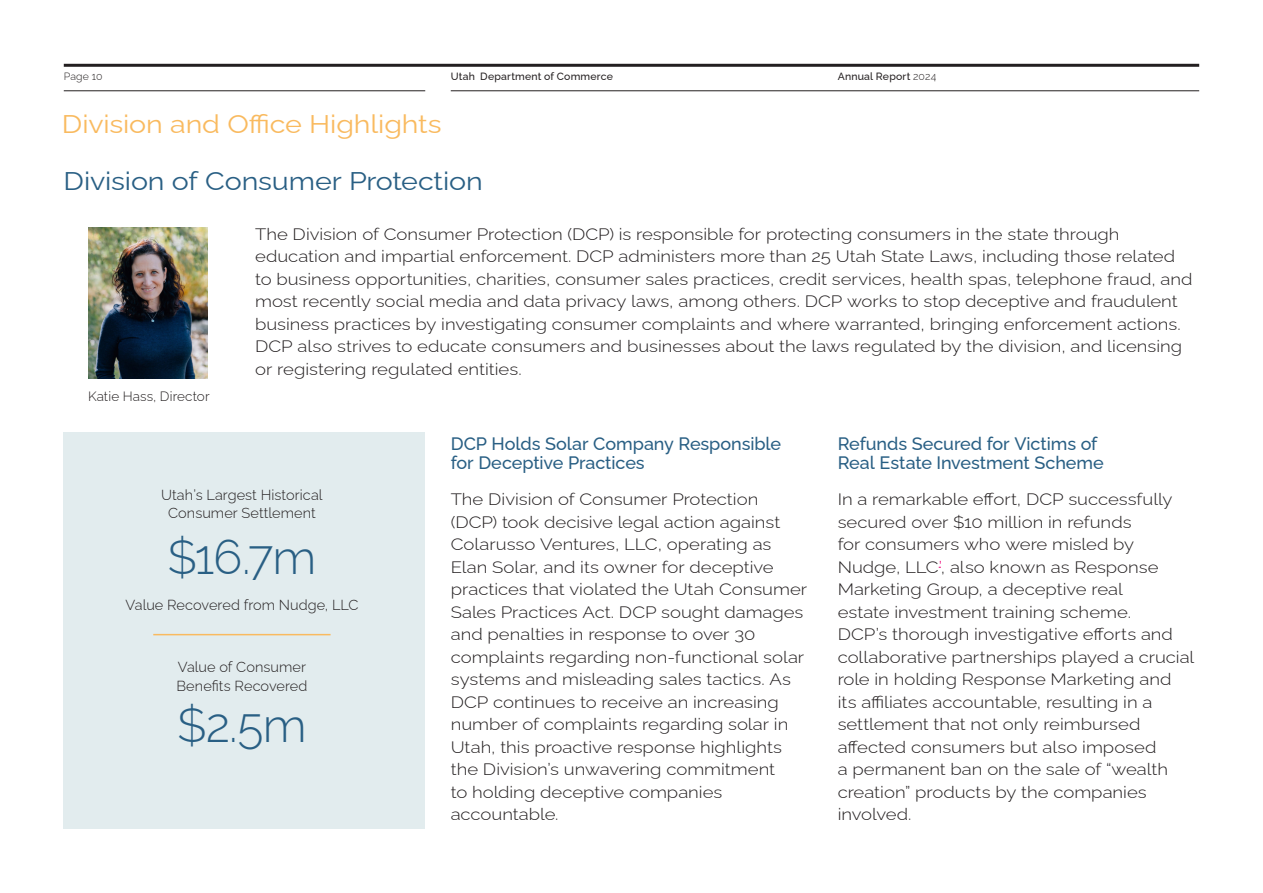
<style>
.page{position:relative;width:1263px;height:893px;background:#fff}
.page>*{position:absolute;margin:0;border:0;box-sizing:border-box;transform-origin:0 0}
.Large_Text__40pt_center{font:300 48px "Raleway";color:#295f84}
.Caption___Footer__align_left{font:25.5px "Raleway";letter-spacing:-.005em;color:#295f84;scale:1.12 1}
.Caption___Footer__align_left-2{font:25.5px "Raleway";letter-spacing:-.005em;color:#f9ba5f;scale:1.12 1}
.Subtitle__align_left{font:500 18px/19.5px "Raleway";letter-spacing:-.005em;color:#295f84}
.Body_Text__align_left{font:300 16.5px/22.5px "Raleway";color:#231f20;scale:1.12 1}
.Body_Text__align_center{font:300 14.55px/19.4px "Raleway";letter-spacing:.005em;color:#231f20}
.Body_Text__align_center-2{font:300 13.5px "Raleway";letter-spacing:.01em;color:#231f20}
.t1{font:500 10.5px "Raleway";letter-spacing:.02em;color:#231f20}
.t2{font:300 10.5px "Raleway";letter-spacing:.015em;color:#231f20}
.s1{font-weight:300}
.s2{color:#ed0277}
</style>
<div class="page">
<div style="left:64px;top:433px;width:361px;height:396px;background:#e2ecee"></div>
<hr style="left:153px;top:634px;width:178px;height:1px;background:#f9ba5f">
<img style="left:88px;top:227px;width:119px;height:152px">
<hr style="left:64px;top:64px;width:1135px;height:3px;background:#231f20">
<hr style="left:64px;top:90px;width:361px;height:1px;background:#231f20">
<hr style="left:451px;top:90px;width:748px;height:1px;background:#231f20">
<p class="t2" style="left:64px;top:68px;width:40px">Page 10</p>
<p class="t1" style="left:451px;top:68px;width:164px">Utah Department of Commerce</p>
<p class="t1" style="left:838px;top:68px;width:100px">Annual Report <span class="s1">2024</span></p>
<p class="Caption___Footer__align_left-2" style="left:62px;top:103px;width:341px">Division and Office Highlights</p>
<p class="Caption___Footer__align_left" style="left:64px;top:160px;width:376px">Division of Consumer Protection</p>
<p class="Body_Text__align_left" style="left:255px;top:221px;width:838px">The Division of Consumer Protection (DCP) is responsible for protecting consumers in the state through education and impartial enforcement. DCP administers more than 25 Utah State Laws, including those related to business opportunities, charities, consumer sales practices, credit services, health spas, telephone fraud, and most recently social media and data privacy laws, among others. DCP works to stop deceptive and fraudulent business practices by investigating consumer complaints and where warranted, bringing enforcement actions.<br>DCP also strives to educate consumers and businesses about the laws regulated by the division, and licensing or registering regulated entities.</p>
<p class="Body_Text__align_center-2" style="left:88px;top:385px;width:123px">Katie Hass, Director</p>
<p class="Body_Text__align_center" style="left:161px;top:485px;width:163px;line-height:18px;text-align:center">Utah’s Largest Historical<br>Consumer Settlement</p>
<p class="Large_Text__40pt_center" style="left:167px;top:519px;width:151px">$16.7m</p>
<p class="Body_Text__align_center" style="left:126px;top:594px;width:234px">Value Recovered from Nudge, LLC</p>
<p class="Body_Text__align_center" style="left:176px;top:655px;width:132px">Value of Consumer<br>Benefits Recovered</p>
<p class="Large_Text__40pt_center" style="left:177px;top:687px;width:131px">$2.5m</p>
<p class="Subtitle__align_left" style="left:451px;top:432px;width:332px">DCP Holds Solar Company Responsible for Deceptive Practices</p>
<p class="Body_Text__align_left" style="left:451px;top:486px;width:320px">The Division of Consumer Protection (DCP) took decisive legal action against Colarusso Ventures, LLC, operating as Elan Solar, and its owner for deceptive practices that violated the Utah Consumer Sales Practices Act. DCP sought damages and penalties in response to over 30 complaints regarding non-functional solar systems and misleading sales tactics. As DCP continues to receive an increasing number of complaints regarding solar in Utah, this proactive response highlights the Division’s unwavering commitment<br>to holding deceptive companies accountable.</p>
<p class="Subtitle__align_left" style="left:838px;top:432px;width:268px">Refunds Secured for Victims of<br>Real Estate Investment Scheme</p>
<p class="Body_Text__align_left" style="left:838px;top:486px;width:320px">In a remarkable effort, DCP successfully secured over $10 million in refunds<br>for consumers who were misled by Nudge, LLC<span class="s2">’</span>, also known as Response Marketing Group, a deceptive real<br>estate investment training scheme.<br>DCP’s thorough investigative efforts and collaborative partnerships played a crucial role in holding Response Marketing and its affiliates accountable, resulting in a settlement that not only reimbursed affected consumers but also imposed<br>a permanent ban on the sale of “wealth creation” products by the companies involved.</p>
</div>
